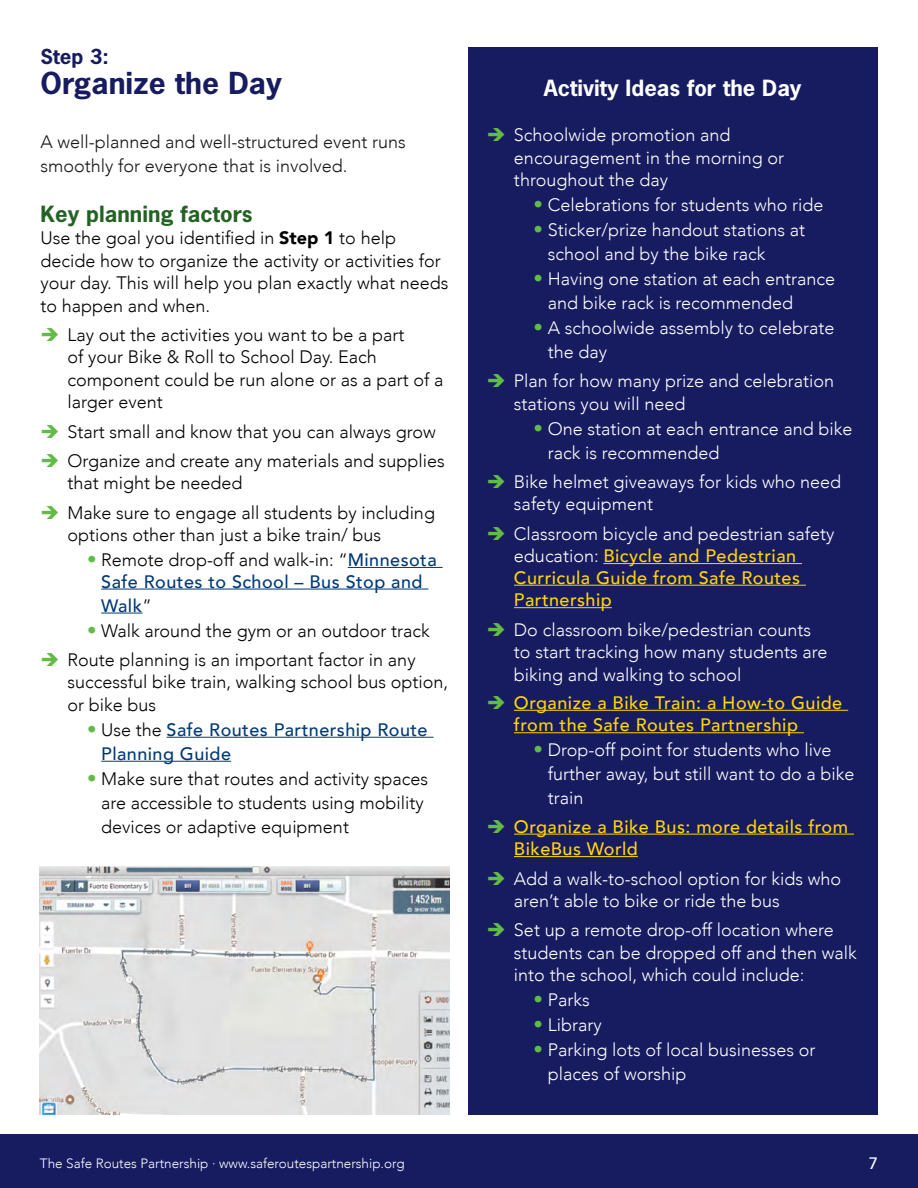
<style>
.page{position:relative;width:918px;height:1188px;background:#fff}
.page>*{position:absolute;margin:0;border:0;box-sizing:border-box;transform-origin:0 0}
.t1{font:700 28.5px "News Gothic Std";color:#171b60;scale:1.05 1}
.t2{font:700 21px "News Gothic Std";color:#fff;scale:1.05 1}
.t3{font:700 21px "News Gothic Std";color:#246124;scale:1.05 1}
.t4{font:700 19.5px "News Gothic Std";color:#171b60;scale:1.05 1}
.t5{font:300 18px/22.5px "Avenir";color:#fff}
.t6{font:300 18px/22.5px "Avenir";color:#000}
.t7{font:500 18px/22.2px "Avenir";letter-spacing:.025em;color:#ffd600}
.t8{font:500 18px/21.6px "Avenir";letter-spacing:.025em;color:#003a76;text-align:center}
.t9{font:300 18px/24px "Avenir";color:#171717}
.t10{font:500 16.5px "Avenir";color:#fff}
.t11{font:300 13.5px "Avenir";color:#fff}
.s1{font-weight:900}
.s2{font-family:"News Gothic Std";font-weight:700;color:#62bb46}
.s3{font-weight:300;color:#000}
.s4{font-weight:300;color:#fff}
</style>
<div class="page">
<div style="left:0;top:1134px;width:918px;height:54px;background:#171b60"></div>
<hr style="left:348px;top:567px;width:95px;height:1px;background:#003a76">
<hr style="left:101px;top:589px;width:327px;height:1px;background:#003a76">
<hr style="left:101px;top:613px;width:42px;height:1px;background:#003a76">
<hr style="left:167px;top:737px;width:267px;height:1px;background:#003a76">
<hr style="left:101px;top:761px;width:130px;height:1px;background:#003a76">
<div style="left:468px;top:47px;width:410px;height:1068px;background:#171b60"></div>
<hr style="left:603px;top:563px;width:199px;height:1px;background:#ffd600">
<hr style="left:514px;top:585px;width:292px;height:1px;background:#ffd600">
<hr style="left:514px;top:607px;width:98px;height:1px;background:#ffd600">
<hr style="left:514px;top:710px;width:334px;height:1px;background:#ffd600">
<hr style="left:514px;top:732px;width:290px;height:1px;background:#ffd600">
<hr style="left:514px;top:834px;width:340px;height:1px;background:#ffd600">
<hr style="left:514px;top:856px;width:124px;height:1px;background:#ffd600">
<img style="left:40px;top:866px;width:410px;height:249px">
<h1 class="t4" style="left:40px;top:44px;width:67px">Step 3:</h1>
<p class="t1" style="left:40px;top:65px;width:231px">Organize the Day</p>
<p class="t9" style="left:40px;top:130px;width:367px">A well-planned and well-structured event runs smoothly for everyone that is involved.</p>
<h2 class="t3" style="left:40px;top:200px;width:204px">Key planning factors</h2>
<h2 class="t6" style="left:40px;top:227px;width:409px">Use the goal you identified in <span class="s1">Step 1</span> to help decide how to organize the activity or activities for your day. This will help you plan exactly what needs to happen and when.</h2>
<p class="t6" style="left:68px;top:323px;width:377px">Lay out the activities you want to be a part<br>of your Bike &amp; Roll to School Day. Each component could be run alone or as a part of a larger event</p>
<p class="t6" style="left:68px;top:420px;width:370px">Start small and know that you can always grow</p>
<p class="t6" style="left:68px;top:449px;width:379px">Organize and create any materials and supplies that might be needed</p>
<p class="t6" style="left:68px;top:501px;width:369px">Make sure to engage all students by including options other than just a bike train/ bus</p>
<p class="t8" style="left:88px;top:548px;width:350px"><span class="s2">•</span> <span class="s3">Remote drop-off and walk-in: “</span>Minnesota<br>Safe Routes to School – Bus Stop and</p>
<p class="t8" style="left:101px;top:594px;width:52px">Walk<span class="s3">”</span></p>
<p class="t6" style="left:88px;top:619px;width:344px"><span class="s2">•</span> Walk around the gym or an outdoor track</p>
<p class="t6" style="left:68px;top:648px;width:382px">Route planning is an important factor in any successful bike train, walking school bus option, or bike bus</p>
<p class="t8" style="left:101px;top:717px;width:328px;line-height:24px;text-align:left;text-indent:-14px"><span class="s2">•</span> <span class="s3">Use the</span> Safe Routes Partnership Route<br>Planning Guide</p>
<p class="t6" style="left:101px;top:767px;width:328px;line-height:24px;text-indent:-14px"><span class="s2">•</span> Make sure that routes and activity spaces are accessible to students using mobility devices or adaptive equipment</p>
<h2 class="t2" style="left:544px;top:74px;width:247px">Activity Ideas for the Day</h2>
<p class="t5" style="left:514px;top:124px;width:272px">Schoolwide promotion and encouragement in the morning or throughout the day</p>
<p class="t5" style="left:534px;top:194px;width:291px"><span class="s2">•</span> Celebrations for students who ride</p>
<p class="t5" style="left:548px;top:218px;width:259px;line-height:24px;text-indent:-14px"><span class="s2">•</span> Sticker/prize handout stations at school and by the bike rack</p>
<p class="t5" style="left:548px;top:267px;width:289px;line-height:24px;text-indent:-14px"><span class="s2">•</span> Having one station at each entrance and bike rack is recommended</p>
<p class="t5" style="left:548px;top:316px;width:288px;line-height:24px;text-indent:-14px"><span class="s2">•</span> A schoolwide assembly to celebrate the day</p>
<p class="t5" style="left:514px;top:370px;width:322px">Plan for how many prize and celebration stations you will need</p>
<p class="t5" style="left:548px;top:417px;width:306px;line-height:24px;text-indent:-14px"><span class="s2">•</span> One station at each entrance and bike rack is recommended</p>
<p class="t5" style="left:514px;top:471px;width:329px">Bike helmet giveaways for kids who need safety equipment</p>
<p class="t7" style="left:514px;top:521px;width:322px"><span class="s4">Classroom bicycle and pedestrian safety education:</span> Bicycle and Pedestrian<br>Curricula Guide from Safe Routes<br>Partnership</p>
<p class="t5" style="left:514px;top:618px;width:315px">Do classroom bike/pedestrian counts to start tracking how many students are biking and walking to school</p>
<p class="t7" style="left:514px;top:690px;width:330px">Organize a Bike Train: a How-to Guide from the Safe Routes Partnership</p>
<p class="t5" style="left:548px;top:738px;width:308px;line-height:24px;text-indent:-14px"><span class="s2">•</span> Drop-off point for students who live further away, but still want to do a bike train</p>
<p class="t7" style="left:514px;top:814px;width:336px">Organize a Bike Bus: more details from<br>BikeBus World</p>
<p class="t5" style="left:514px;top:867px;width:329px">Add a walk-to-school option for kids who aren’t able to bike or ride the bus</p>
<p class="t5" style="left:514px;top:919px;width:344px">Set up a remote drop-off location where students can be dropped off and then walk into the school, which could include:</p>
<p class="t5" style="left:534px;top:989px;width:57px"><span class="s2">•</span> Parks</p>
<p class="t5" style="left:534px;top:1014px;width:69px"><span class="s2">•</span> Library</p>
<p class="t5" style="left:548px;top:1038px;width:269px;line-height:24px;text-indent:-14px"><span class="s2">•</span> Parking lots of local businesses or places of worship</p>
<p class="t11" style="left:40px;top:1156px;width:366px">The Safe Routes Partnership · www.saferoutespartnership.org</p>
<p class="t10" style="left:869px;top:1149px;width:11px">7</p>
</div>
